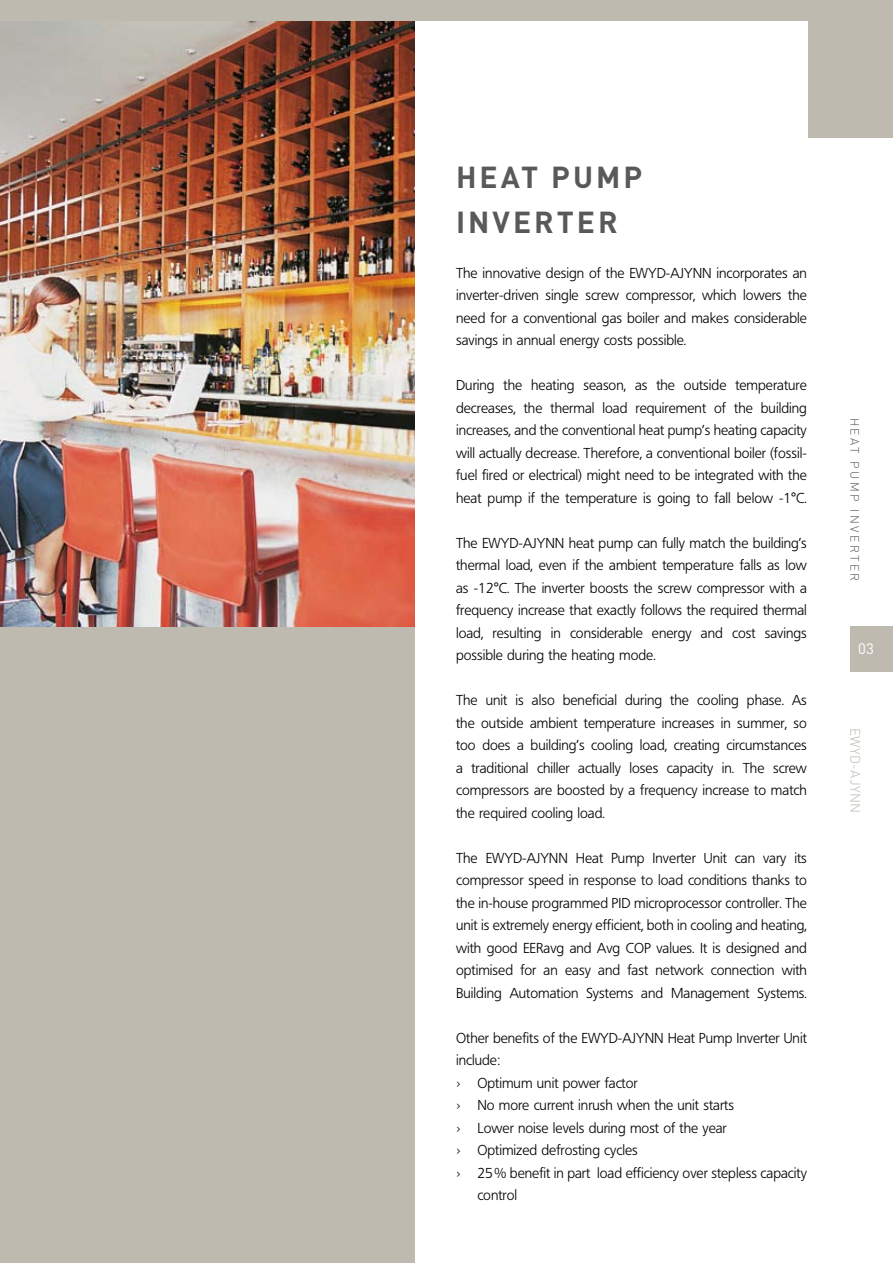
<style>
.page{position:relative;width:893px;height:1263px;background:#fff}
.page>*{position:absolute;margin:0;border:0;box-sizing:border-box;transform-origin:0 0}
.t1{font:700 30px/45px "DIN";letter-spacing:.1em;color:#595959}
.t2{font:15px "DIN";color:#fff}
.t3{font:300 14.25px/22.5px "Frutiger BSK45";color:#000;text-align:justify}
.t4{font:300 13.5px "DIN";letter-spacing:.025em;color:#bfbab0}
.t5{font:300 12px "DIN";letter-spacing:.2em;color:#595959}
.s1{font-family:"DIN"}
</style>
<div class="page">
<div style="left:850px;top:626px;width:43px;height:45px;background:#bfbab0"></div>
<div style="left:0;top:0;width:893px;height:137px;background:#bfbab0"></div>
<div style="left:0;top:21px;width:807px;height:138px;background:#fff"></div>
<div style="left:0;top:626px;width:415px;height:637px;background:#bfbab0"></div>
<img style="left:0;top:21px;width:415px;height:605px">
<h1 class="t1" style="left:456px;top:153px;width:188px">HEAT PUMP<br>INVERTER</h1>
<p class="t3" style="left:456px;top:262px;width:352px">The innovative design of the EWYD-AJYNN incorporates an inverter-driven single screw compressor, which lowers the need for a conventional gas boiler and makes considerable savings in annual energy costs possible.</p>
<p class="t3" style="left:456px;top:374px;width:352px">During the heating season, as the outside temperature decreases, the thermal load requirement of the building increases, and the conventional heat pump’s heating capacity will actually decrease. Therefore, a conventional boiler (fossil&shy;fuel fired or electrical) might need to be integrated with the heat pump if the temperature is going to fall below -1°C.</p>
<p class="t3" style="left:456px;top:532px;width:352px">The EWYD-AJYNN heat pump can fully match the building’s thermal load, even if the ambient temperature falls as low as -12°C. The inverter boosts the screw compressor with a frequency increase that exactly follows the required thermal load, resulting in considerable energy and cost savings possible during the heating mode.</p>
<p class="t3" style="left:456px;top:689px;width:352px">The unit is also beneficial during the cooling phase. As the outside ambient temperature increases in summer, so too does a building’s cooling load, creating circumstances a traditional chiller actually loses capacity in. The screw compressors are boosted by a frequency increase to match the required cooling load.</p>
<p class="t3" style="left:456px;top:847px;width:352px">The EWYD-AJYNN Heat Pump Inverter Unit can vary its compressor speed in response to load conditions thanks to the in-house programmed PID microprocessor controller. The unit is extremely energy efficient, both in cooling and heating, with good EERavg and Avg COP values. It is designed and optimised for an easy and fast network connection with Building Automation Systems and Management Systems.</p>
<p class="t3" style="left:456px;top:1027px;width:352px">Other benefits of the EWYD-AJYNN Heat Pump Inverter Unit</p>
<p class="t3" style="left:456px;top:1049px;width:45px">include:</p>
<p class="t3" style="left:456px;top:1072px;width:183px"><span class="s1">›</span> Optimum unit power factor</p>
<p class="t3" style="left:456px;top:1094px;width:279px"><span class="s1">›</span> No more current inrush when the unit starts</p>
<p class="t3" style="left:456px;top:1117px;width:272px"><span class="s1">›</span> Lower noise levels during most of the year</p>
<p class="t3" style="left:456px;top:1139px;width:183px"><span class="s1">›</span> Optimized defrosting cycles</p>
<p class="t3" style="left:456px;top:1162px;width:352px"><span class="s1">›</span> 25% benefit in part load efficiency over stepless capacity</p>
<p class="t3" style="left:477px;top:1184px;width:41px">control</p>
<p class="t5" style="left:863px;top:417px;width:165px;rotate:90deg">H EAT PU MP i nve rter</p>
<p class="t2" style="left:858px;top:640px;width:17px">03</p>
<p class="t4" style="left:864px;top:728px;width:84px;rotate:90deg">EWYD-AJYNN</p>
</div>
